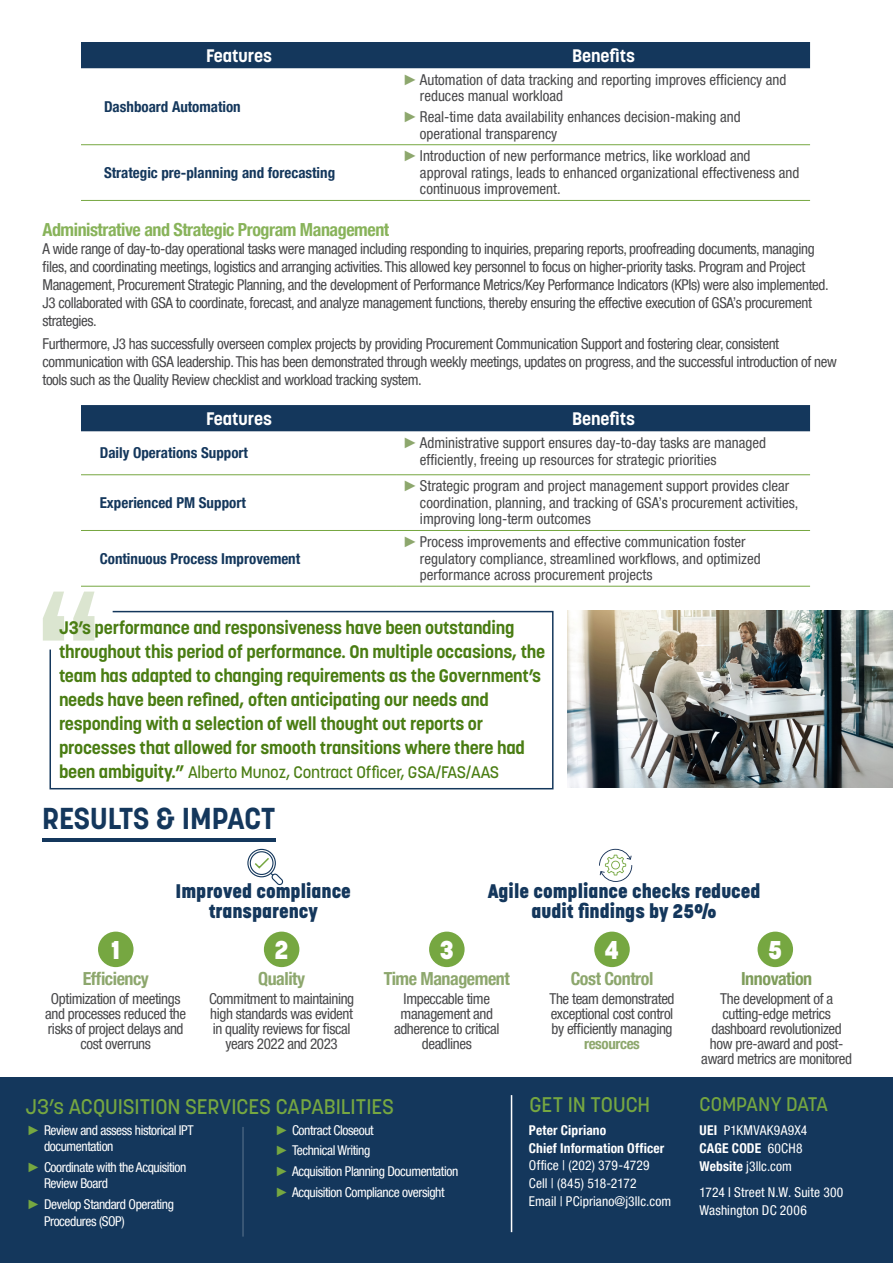
<style>
.page{position:relative;width:893px;height:1263px;background:#fff}
.page>*{position:absolute;margin:0;border:0;box-sizing:border-box;transform-origin:0 0}
.t1{font:700 30px "Korolev";color:#14375c}
.t2{font:800 25.5px "Korolev";color:#fff}
.t3{font:500 21px "Korolev";letter-spacing:-.005em;color:#76a741}
.t4{font:800 19.5px/19.5px "Korolev";color:#14375c;text-align:center}
.t5{font:500 19.5px "Korolev";letter-spacing:-.01em;color:#76a741}
.t6{font:700 18px/24px "Korolev";letter-spacing:-.01em;color:#4a7d13}
.t7{font:700 condensed 18px "Helvetica Neue LT Pro";letter-spacing:-.025em;color:#88b35a}
.t8{font:700 condensed 18px "Helvetica Neue LT Pro";letter-spacing:-.025em;color:#8da76d}
.t9{font:700 18px "Korolev";color:#fff}
.t10{font:700 condensed 18px "Helvetica Neue LT Pro";letter-spacing:-.025em;color:#7f9d5b}
.t11{font:500 16.5px "Korolev";letter-spacing:-.01em;color:#4a7d13}
.t12{font:condensed 15px/15px "Helvetica Neue LT Pro";letter-spacing:-.025em;color:#48484a;text-align:center}
.t13{font:condensed 15px/16.5px "Helvetica Neue LT Pro";color:#48484a}
.t14{font:700 condensed 15px "Helvetica Neue LT Pro";color:#14375c}
.t15{font:700 condensed 15px "Helvetica Neue LT Pro";letter-spacing:-.025em;color:#8da76d}
.t16{font:condensed 13.5px/16.5px "Helvetica Neue LT Pro";letter-spacing:-.03em;color:#fff}
.t17{font:condensed 13.5px/18px "Helvetica Neue LT Pro";letter-spacing:.01em;color:#fff}
.t18{font:condensed 13.5px/18px "Helvetica Neue LT Pro";letter-spacing:.005em;color:#fff}
.t19{font:700 condensed 13.5px/18px "Helvetica Neue LT Pro";letter-spacing:.01em;color:#fff}
.s1{font-family:"Arial";font-stretch:normal;color:#8da76d}
.s2{font-weight:700;font-size:18px}
.s3{font-family:"Arial";font-stretch:normal;color:#76a741}
.s4{font-weight:700}
</style>
<div class="page">
<img style="left:567px;top:611px;width:326px;height:177px">
<div style="left:98px;top:932px;width:36px;height:35px;background:#76a741;border-radius:50%"></div>
<div style="left:264px;top:932px;width:35px;height:35px;background:#76a741;border-radius:50%"></div>
<div style="left:429px;top:932px;width:36px;height:35px;background:#76a741;border-radius:50%"></div>
<div style="left:594px;top:932px;width:36px;height:35px;background:#76a741;border-radius:50%"></div>
<div style="left:757px;top:932px;width:36px;height:35px;background:#76a741;border-radius:50%"></div>
<svg style="left:49px;top:610px;width:505px;height:180px"></svg>
<svg style="left:43px;top:591px;width:52px;height:49px"></svg>
<div style="left:0;top:1077px;width:893px;height:186px;background:#14375c"></div>
<hr style="left:243px;top:1127px;width:1px;height:109px;background:#fff">
<div style="left:81px;top:42px;width:729px;height:26px;background:#14375c"></div>
<hr style="left:81px;top:144px;width:316px;height:1px;background:#76a741">
<hr style="left:397px;top:144px;width:413px;height:1px;background:#76a741">
<hr style="left:81px;top:200px;width:316px;height:1px;background:#76a741">
<hr style="left:397px;top:200px;width:413px;height:1px;background:#76a741">
<div style="left:81px;top:405px;width:729px;height:26px;background:#14375c"></div>
<hr style="left:81px;top:474px;width:316px;height:1px;background:#76a741">
<hr style="left:397px;top:474px;width:413px;height:1px;background:#76a741">
<hr style="left:81px;top:530px;width:316px;height:1px;background:#76a741">
<hr style="left:397px;top:530px;width:413px;height:1px;background:#76a741">
<hr style="left:81px;top:586px;width:316px;height:1px;background:#76a741">
<hr style="left:397px;top:586px;width:413px;height:1px;background:#76a741">
<hr style="left:42px;top:839px;width:233px;height:3px;background:#14375c">
<hr style="left:511px;top:1095px;width:1px;height:137px;background:#fff">
<svg style="left:599px;top:849px;width:33px;height:33px"></svg>
<div style="left:247px;top:849px;width:29px;height:28px;border:1px solid #14375c;border-radius:50%"></div>
<div style="left:250px;top:851px;width:24px;height:24px;border:1px solid #14375c;border-radius:50%"></div>
<svg style="left:253px;top:856px;width:31px;height:30px"></svg>
<p class="t9" style="left:206px;top:44px;width:67px">Features</p>
<p class="t9" style="left:572px;top:44px;width:64px">Benefits</p>
<p class="t14" style="left:104px;top:98px;width:138px">Dashboard Automation</p>
<p class="t13" style="left:420px;top:71px;width:368px;text-indent:-17px"><span class="s1">►</span>Automation of data tracking and reporting improves efficiency and reduces manual workload</p>
<p class="t13" style="left:420px;top:108px;width:322px;text-indent:-17px"><span class="s1">►</span>Real-time data availability enhances decision-making and operational transparency</p>
<p class="t14" style="left:104px;top:164px;width:233px">Strategic pre-planning and forecasting</p>
<p class="t13" style="left:420px;top:148px;width:381px;text-indent:-17px"><span class="s1">►</span>Introduction of new performance metrics, like workload and approval ratings, leads to enhanced organizational effectiveness and continuous improvement.</p>
<p class="t7" style="left:43px;top:219px;width:348px">Administrative and Strategic Program Management</p>
<p class="t12" style="left:43px;top:240px;width:788px;line-height:18px;text-align:left">A wide range of day-to-day operational tasks were managed including responding to inquiries, preparing reports, proofreading documents, managing files, and coordinating meetings, logistics and arranging activities. This allowed key personnel to focus on higher-priority tasks. Program and Project Management, Procurement Strategic Planning, and the development of Performance Metrics/Key Performance Indicators (KPIs) were also implemented.<br>J3 collaborated with GSA to coordinate, forecast, and analyze management functions, thereby ensuring the effective execution of GSA’s procurement strategies.</p>
<p class="t12" style="left:43px;top:334px;width:796px;line-height:18px;text-align:left">Furthermore, J3 has successfully overseen complex projects by providing Procurement Communication Support and fostering clear, consistent communication with GSA leadership. This has been demonstrated through weekly meetings, updates on progress, and the successful introduction of new tools such as the Quality Review checklist and workload tracking system.</p>
<p class="t9" style="left:206px;top:407px;width:67px">Features</p>
<p class="t9" style="left:572px;top:407px;width:64px">Benefits</p>
<p class="t14" style="left:100px;top:444px;width:150px">Daily Operations Support</p>
<p class="t13" style="left:420px;top:434px;width:348px;text-indent:-17px"><span class="s1">►</span>Administrative support ensures day-to-day tasks are managed efficiently, freeing up resources for strategic priorities</p>
<p class="t14" style="left:100px;top:494px;width:148px">Experienced PM Support</p>
<p class="t13" style="left:420px;top:478px;width:380px;text-indent:-17px"><span class="s1">►</span>Strategic program and project management support provides clear coordination, planning, and tracking of GSA’s procurement activities, improving long-term outcomes</p>
<p class="t14" style="left:100px;top:549px;width:202px">Continuous Process Improvement</p>
<p class="t13" style="left:420px;top:533px;width:342px;text-indent:-17px"><span class="s1">►</span>Process improvements and effective communication foster regulatory compliance, streamlined workflows, and optimized performance across procurement projects</p>
<p class="t6" style="left:59px;top:616px;width:488px">J3’s performance and responsiveness have been outstanding throughout this period of performance. On multiple occasions, the team has adapted to changing requirements as the Government’s needs have been refined, often anticipating our needs and responding with a selection of well thought out reports or processes that allowed for smooth transitions where there had</p>
<p class="t11" style="left:59px;top:762px;width:442px"><span class="s2">been ambiguity.”</span> Alberto Munoz, Contract Officer, GSA/FAS/AAS</p>
<h1 class="t1" style="left:42px;top:800px;width:234px">RESULTS &amp; IMPACT</h1>
<h3 class="t4" style="left:176px;top:882px;width:177px">Improved compliance transparency</h3>
<h3 class="t4" style="left:488px;top:882px;width:274px">Agile compliance checks reduced audit findings by 25%</h3>
<h2 class="t2" style="left:111px;top:934px;width:10px">1</h2>
<h2 class="t2" style="left:275px;top:934px;width:15px">2</h2>
<h2 class="t2" style="left:440px;top:934px;width:15px">3</h2>
<h2 class="t2" style="left:605px;top:934px;width:16px">4</h2>
<h2 class="t2" style="left:768px;top:934px;width:16px">5</h2>
<p class="t8" style="left:83px;top:968px;width:68px">Efficiency</p>
<p class="t12" style="left:45px;top:991px;width:142px">Optimization of meetings and processes reduced the risks of project delays and cost overruns</p>
<p class="t8" style="left:258px;top:968px;width:48px">Quality</p>
<p class="t12" style="left:209px;top:991px;width:147px">Commitment to maintaining high standards was evident in quality reviews for fiscal years 2022 and 2023</p>
<p class="t8" style="left:384px;top:968px;width:127px">Time Management</p>
<p class="t12" style="left:394px;top:991px;width:107px">Impeccable time management and adherence to critical deadlines</p>
<p class="t8" style="left:571px;top:968px;width:84px">Cost Control</p>
<p class="t12" style="left:549px;top:991px;width:127px;text-align:justify">The team demonstrated exceptional cost control by efficiently managing</p>
<p class="t15" style="left:584px;top:1035px;width:57px">resources</p>
<p class="t10" style="left:741px;top:968px;width:73px">Innovation</p>
<p class="t12" style="left:701px;top:991px;width:152px">The development of a cutting-edge metrics dashboard revolutionized how pre-award and post&shy;award metrics are monitored</p>
<h3 class="t3" style="left:26px;top:1093px;width:370px">J3’s ACQUISITION SERVICES CAPABILITIES</h3>
<h3 class="t3" style="left:530px;top:1091px;width:122px">GET IN TOUCH</h3>
<h3 class="t5" style="left:700px;top:1092px;width:130px">COMPANY DATA</h3>
<p class="t16" style="left:44px;top:1121px;width:151px;text-indent:-17px"><span class="s3">►</span> Review and assess historical IPT documentation</p>
<p class="t16" style="left:44px;top:1158px;width:144px;text-indent:-17px"><span class="s3">►</span> Coordinate with the Acquisition<br>Review Board</p>
<p class="t16" style="left:44px;top:1196px;width:131px;text-indent:-17px"><span class="s3">►</span> Develop Standard Operating<br>Procedures (SOP)</p>
<p class="t16" style="left:275px;top:1119px;width:185px;line-height:20.7px"><span class="s3">►</span> Contract Closeout<br><span class="s3">►</span> Technical Writing<br><span class="s3">►</span> Acquisition Planning Documentation <span class="s3">►</span> Acquisition Compliance oversight</p>
<p class="t19" style="left:529px;top:1121px;width:137px">Peter Cipriano<br>Chief Information Officer</p>
<p class="t18" style="left:529px;top:1156px;width:144px">Office | (202) 379-4729<br>Cell | (845) 518-2172<br>Email | PCipriano@j3llc.com</p>
<p class="t17" style="left:700px;top:1120px;width:109px"><span class="s4">UEI</span> P1KMVAK9A9X4<br><span class="s4">CAGE CODE</span> 60CH8<br><span class="s4">Website</span> j3llc.com</p>
<p class="t17" style="left:700px;top:1183px;width:145px">1724 I Street N.W. Suite 300<br>Washington DC 2006</p>
</div>
